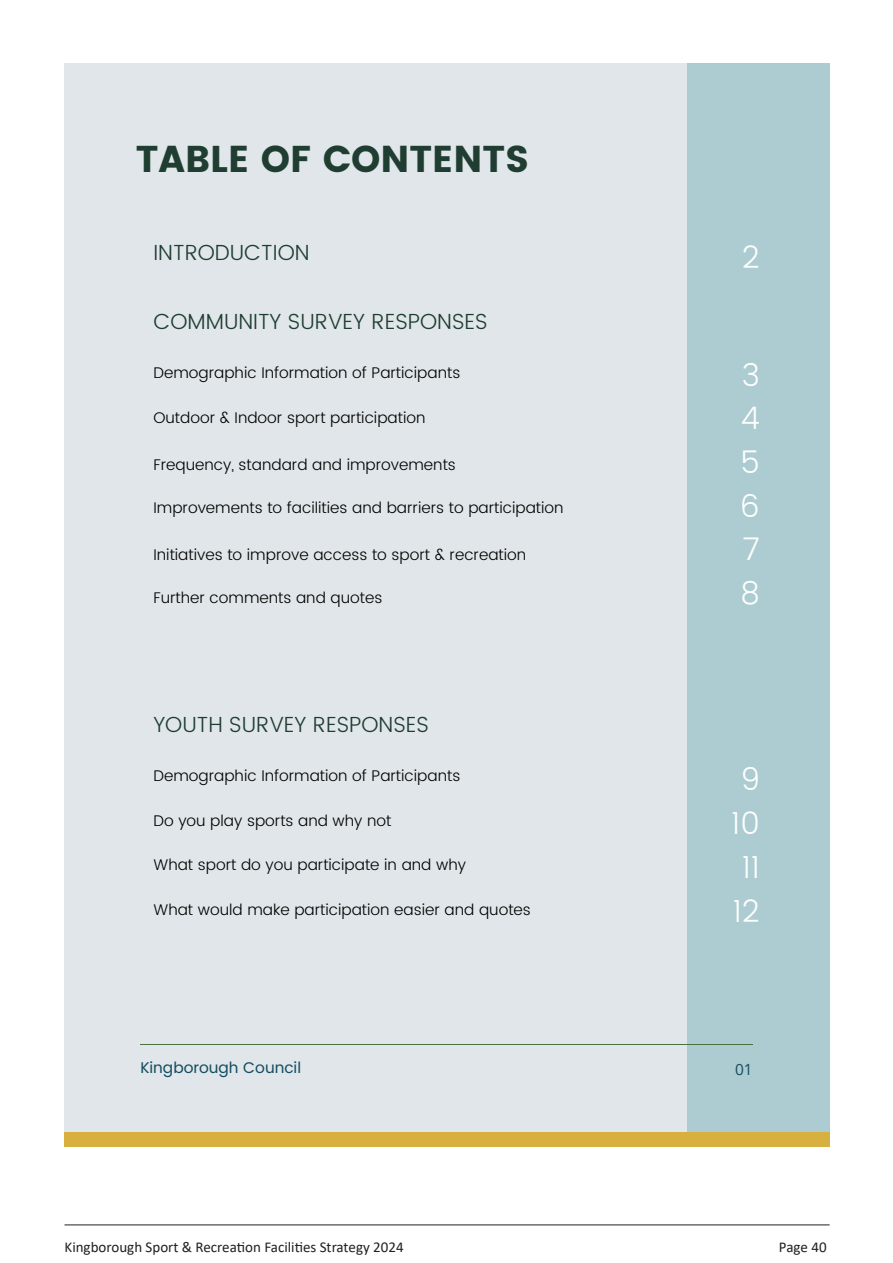
<style>
.page{position:relative;width:893px;height:1263px;background:#fff}
.page>*{position:absolute;margin:0;border:0;box-sizing:border-box;transform-origin:0 0}
.t1{font:37.35px "Poppins";color:#1f3d31}
.t2{font:300 30.9px/44px "Poppins";color:#fff}
.t3{font:300 21.9px "Poppins";color:#1f3d31}
.t4{font:300 15.45px "Poppins";color:#000}
.t5{font:15.45px "Poppins";color:#134c60}
.t6{font:15.45px "Open Sans";color:#134c60}
.t7{font:15px "Calibri";color:#231f20}
</style>
<div class="page">
<div style="left:64px;top:64px;width:765px;height:1083px;background:#e0e6e9"></div>
<div style="left:687px;top:64px;width:142px;height:1083px;background:#adccd1"></div>
<div style="left:64px;top:1132px;width:765px;height:15px;background:#d7b03f"></div>
<hr style="left:140px;top:1044px;width:613px;height:1px;background:#4d7043">
<hr style="left:65px;top:1224px;width:765px;height:1px;background:#231f20">
<p class="t1" style="left:136px;top:138px;width:395px">TABLE OF CONTENTS</p>
<p class="t3" style="left:153px;top:237px;width:158px">INTRODUCTION</p>
<p class="t2" style="left:742px;top:237px;width:19px">2</p>
<p class="t3" style="left:153px;top:306px;width:336px">COMMUNITY SURVEY RESPONSES</p>
<p class="t4" style="left:153px;top:361px;width:308px">Demographic Information of Participants</p>
<p class="t4" style="left:153px;top:406px;width:273px">Outdoor &amp; Indoor sport participation</p>
<p class="t2" style="left:740px;top:398px;width:21px">4<br>5</p>
<p class="t2" style="left:742px;top:354px;width:20px">3</p>
<p class="t4" style="left:153px;top:453px;width:304px">Frequency, standard and improvements</p>
<p class="t4" style="left:153px;top:496px;width:412px">Improvements to facilities and barriers to participation</p>
<p class="t2" style="left:740px;top:485px;width:21px">6</p>
<p class="t4" style="left:153px;top:543px;width:374px">Initiatives to improve access to sport &amp; recreation</p>
<p class="t2" style="left:743px;top:529px;width:19px">7</p>
<p class="t4" style="left:153px;top:587px;width:230px">Further comments and quotes</p>
<p class="t2" style="left:740px;top:572px;width:21px">8</p>
<p class="t3" style="left:153px;top:709px;width:277px">YOUTH SURVEY RESPONSES</p>
<p class="t4" style="left:153px;top:765px;width:308px">Demographic Information of Participants</p>
<p class="t4" style="left:153px;top:810px;width:239px">Do you play sports and why not</p>
<p class="t4" style="left:153px;top:853px;width:314px">What sport do you participate in and why</p>
<p class="t4" style="left:153px;top:898px;width:379px">What would make participation easier and quotes</p>
<p class="t2" style="left:731px;top:759px;width:30px;text-align:center">9<br>10<br>11<br>12</p>
<p class="t5" style="left:140px;top:1057px;width:162px">Kingborough Council</p>
<p class="t6" style="left:735px;top:1059px;width:19px">01</p>
<p class="t7" style="left:65px;top:1236px;width:341px">Kingborough Sport &amp; Recreation Facilities Strategy 2024</p>
<p class="t7" style="left:779px;top:1236px;width:49px">Page 40</p>
</div>
